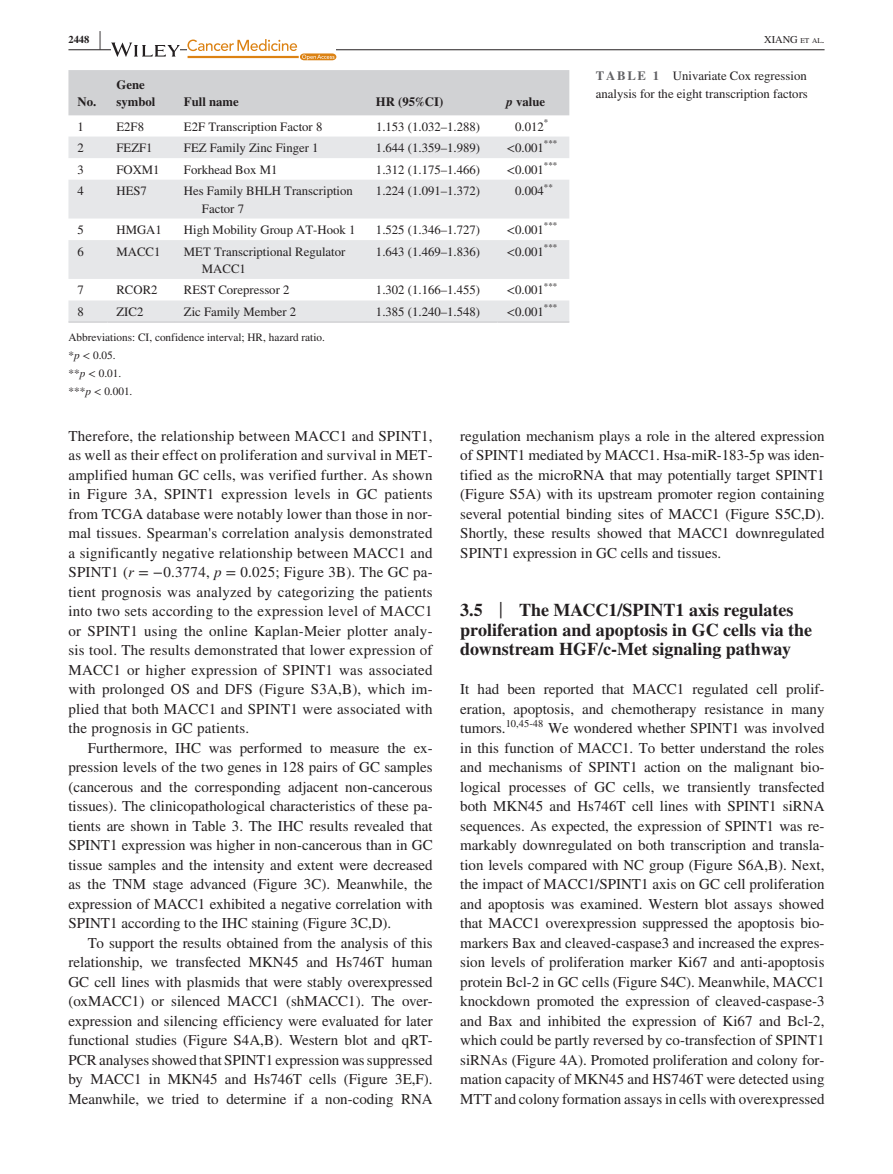
<style>
.page{position:relative;width:893px;height:1174px;background:#fff}
.page>*{position:absolute;margin:0;border:0;box-sizing:border-box;transform-origin:0 0}
.t1{font:700 25.95px "STIX";color:#231f20;scale:.36 1}
.t2{font:700 18px/19.5px "STIX";color:#231f20}
.t3{font:15px/19.5px "STIX";color:#231f20;text-align:justify}
.t4{font:12.75px/17.2px "STIX";color:#231f20}
.t5{font:700 12.75px/17.2px "STIX";color:#231f20}
.t6{font:11.25px/18px "STIX";color:#231f20}
.t7{font:10.5px "STIX";color:#231f20}
.t8{font:10.5px "STIX";color:#231f20}
.t9{font:700 10.5px "STIX";color:#231f20}
.t10{font:8.85px "STIX";color:#231f20}
.s1{font-size:7.35px}
.s2{font-style:italic}
.s3{font-weight:700;color:#636366}
.s4{font-weight:400;font-size:23.7px}
</style>
<div class="page">
<hr style="left:68px;top:49px;width:756px;height:1px;background:#231f20">
<svg style="left:111px;top:43px;width:69px;height:14px"></svg>
<svg style="left:187px;top:39px;width:149px;height:21px"></svg>
<div style="left:68px;top:70px;width:501px;height:45px;background:#d1d2d4"></div>
<svg style="left:68px;top:136px;width:501px;height:185px;fill:#e6e7e9"></svg>
<hr style="left:68px;top:321px;width:39px;height:2px;background:#d1d2d4">
<hr style="left:107px;top:321px;width:68px;height:2px;background:#d1d2d4">
<hr style="left:175px;top:321px;width:192px;height:2px;background:#d1d2d4">
<hr style="left:367px;top:321px;width:130px;height:2px;background:#d1d2d4">
<hr style="left:497px;top:321px;width:72px;height:2px;background:#d1d2d4">
<p class="t9" style="left:68px;top:33px;width:22px">2448</p>
<h1 class="t1" style="left:99px;top:25px;width:7px">|</h1>
<p class="t7" style="left:764px;top:32px;width:62px">XIANG <span class="s1">et al</span>.</p>
<p class="t5" style="left:77px;top:93px;width:20px">No.</p>
<p class="t5" style="left:116px;top:76px;width:40px">Gene symbol</p>
<p class="t5" style="left:184px;top:93px;width:56px">Full name</p>
<p class="t5" style="left:376px;top:93px;width:69px">HR (95%CI)</p>
<p class="t5" style="left:506px;top:93px;width:40px"><span class="s2">p</span> value</p>
<p class="t10" style="left:544px;top:116px;width:6px">*</p>
<p class="t4" style="left:77px;top:118px;width:8px">1</p>
<p class="t4" style="left:116px;top:118px;width:29px">E2F8</p>
<p class="t4" style="left:184px;top:118px;width:140px">E2F Transcription Factor 8</p>
<p class="t4" style="left:376px;top:118px;width:106px">1.153 (1.032–1.288)</p>
<p class="t4" style="left:515px;top:118px;width:30px">0.012</p>
<p class="t10" style="left:544px;top:137px;width:15px">***</p>
<p class="t4" style="left:77px;top:140px;width:8px">2</p>
<p class="t4" style="left:116px;top:140px;width:38px">FEZF1</p>
<p class="t4" style="left:184px;top:140px;width:136px">FEZ Family Zinc Finger 1</p>
<p class="t4" style="left:376px;top:140px;width:106px">1.644 (1.359–1.989)</p>
<p class="t4" style="left:506px;top:140px;width:39px">&lt;0.001</p>
<p class="t10" style="left:544px;top:159px;width:15px">***</p>
<p class="t4" style="left:77px;top:162px;width:8px">3</p>
<p class="t4" style="left:116px;top:162px;width:45px">FOXM1</p>
<p class="t4" style="left:184px;top:162px;width:95px">Forkhead Box M1</p>
<p class="t4" style="left:376px;top:162px;width:106px">1.312 (1.175–1.466)</p>
<p class="t4" style="left:506px;top:162px;width:39px">&lt;0.001</p>
<p class="t10" style="left:544px;top:180px;width:10px">**</p>
<p class="t4" style="left:77px;top:183px;width:8px">4</p>
<p class="t4" style="left:116px;top:183px;width:32px">HES7</p>
<p class="t4" style="left:202px;top:183px;width:152px;text-indent:-18px">Hes Family BHLH Transcription<br>Factor 7</p>
<p class="t4" style="left:376px;top:183px;width:106px">1.224 (1.091–1.372)</p>
<p class="t4" style="left:515px;top:183px;width:30px">0.004</p>
<p class="t10" style="left:544px;top:219px;width:15px">***</p>
<p class="t4" style="left:77px;top:222px;width:8px">5</p>
<p class="t4" style="left:116px;top:222px;width:47px">HMGA1</p>
<p class="t4" style="left:184px;top:222px;width:173px">High Mobility Group AT-Hook 1</p>
<p class="t4" style="left:376px;top:222px;width:106px">1.525 (1.346–1.727)</p>
<p class="t4" style="left:506px;top:222px;width:39px">&lt;0.001</p>
<p class="t10" style="left:544px;top:241px;width:15px">***</p>
<p class="t4" style="left:77px;top:244px;width:8px">6</p>
<p class="t4" style="left:116px;top:244px;width:45px">MACC1</p>
<p class="t4" style="left:202px;top:244px;width:145px;text-indent:-18px">MET Transcriptional Regulator<br>MACC1</p>
<p class="t4" style="left:376px;top:244px;width:106px">1.643 (1.469–1.836)</p>
<p class="t4" style="left:506px;top:244px;width:39px">&lt;0.001</p>
<p class="t10" style="left:544px;top:280px;width:15px">***</p>
<p class="t4" style="left:77px;top:282px;width:8px">7</p>
<p class="t4" style="left:116px;top:282px;width:43px">RCOR2</p>
<p class="t4" style="left:184px;top:282px;width:107px">REST Corepressor 2</p>
<p class="t4" style="left:376px;top:282px;width:106px">1.302 (1.166–1.455)</p>
<p class="t4" style="left:506px;top:282px;width:39px">&lt;0.001</p>
<p class="t10" style="left:544px;top:301px;width:15px">***</p>
<p class="t4" style="left:77px;top:304px;width:8px">8</p>
<p class="t4" style="left:116px;top:304px;width:28px">ZIC2</p>
<p class="t4" style="left:184px;top:304px;width:114px">Zic Family Member 2</p>
<p class="t4" style="left:376px;top:304px;width:106px">1.385 (1.240–1.548)</p>
<p class="t4" style="left:506px;top:304px;width:39px">&lt;0.001</p>
<p class="t6" style="left:68px;top:329px;width:258px">Abbreviations: CI, confidence interval; HR, hazard ratio. *<span class="s2">p</span> &lt; 0.05.<br>**<span class="s2">p</span> &lt; 0.01.<br>***<span class="s2">p</span> &lt; 0.001.</p>
<p class="t4" style="left:596px;top:67px;width:214px;line-height:18px"><span class="s3">TABLE 1</span> Univariate Cox regression analysis for the eight transcription factors</p>
<p class="t3" style="left:68px;top:427px;width:366px">Therefore, the relationship between MACC1 and SPINT1, as well as their effect on proliferation and survival in MET&shy;amplified human GC cells, was verified further. As shown in Figure 3A, SPINT1 expression levels in GC patients from TCGA database were notably lower than those in nor&shy;mal tissues. Spearman's correlation analysis demonstrated a significantly negative relationship between MACC1 and SPINT1 (<span class="s2">r</span> = −0.3774, <span class="s2">p</span> = 0.025; Figure 3B). The GC pa&shy;tient prognosis was analyzed by categorizing the patients into two sets according to the expression level of MACC1 or SPINT1 using the online Kaplan-Meier plotter analy&shy;sis tool. The results demonstrated that lower expression of MACC1 or higher expression of SPINT1 was associated with prolonged OS and DFS (Figure S3A,B), which im&shy;plied that both MACC1 and SPINT1 were associated with the prognosis in GC patients.</p>
<p class="t3" style="left:68px;top:739px;width:366px;text-indent:20px">Furthermore, IHC was performed to measure the ex&shy;pression levels of the two genes in 128 pairs of GC samples (cancerous and the corresponding adjacent non-cancerous tissues). The clinicopathological characteristics of these pa&shy;tients are shown in Table 3. The IHC results revealed that SPINT1 expression was higher in non-cancerous than in GC tissue samples and the intensity and extent were decreased as the TNM stage advanced (Figure 3C). Meanwhile, the expression of MACC1 exhibited a negative correlation with SPINT1 according to the IHC staining (Figure 3C,D).</p>
<p class="t3" style="left:68px;top:934px;width:366px;text-indent:20px">To support the results obtained from the analysis of this relationship, we transfected MKN45 and Hs746T human GC cell lines with plasmids that were stably overexpressed (oxMACC1) or silenced MACC1 (shMACC1). The over&shy;expression and silencing efficiency were evaluated for later functional studies (Figure S4A,B). Western blot and qRT-PCR analyses showed that SPINT1 expression was suppressed by MACC1 in MKN45 and Hs746T cells (Figure 3E,F).<br>Meanwhile, we tried to determine if a non-coding RNA</p>
<p class="t3" style="left:460px;top:427px;width:366px">regulation mechanism plays a role in the altered expression of SPINT1 mediated by MACC1. Hsa-miR-183-5p was iden&shy;tified as the microRNA that may potentially target SPINT1 (Figure S5A) with its upstream promoter region containing several potential binding sites of MACC1 (Figure S5C,D).<br>Shortly, these results showed that MACC1 downregulated SPINT1 expression in GC cells and tissues.</p>
<p class="t2" style="left:460px;top:600px;width:353px">3.5 <span class="s4">|</span> The MACC1/SPINT1 axis regulates proliferation and apoptosis in GC cells via the downstream HGF/c-Met signaling pathway</p>
<p class="t3" style="left:460px;top:680px;width:366px">It had been reported that MACC1 regulated cell prolif&shy;eration, apoptosis, and chemotherapy resistance in many tumors.</p>
<p class="t8" style="left:506px;top:716px;width:39px">10,45-48</p>
<p class="t3" style="left:460px;top:719px;width:366px;text-indent:88px">We wondered whether SPINT1 was involved in this function of MACC1. To better understand the roles and mechanisms of SPINT1 action on the malignant bio&shy;logical processes of GC cells, we transiently transfected both MKN45 and Hs746T cell lines with SPINT1 siRNA sequences. As expected, the expression of SPINT1 was re&shy;markably downregulated on both transcription and transla&shy;tion levels compared with NC group (Figure S6A,B). Next, the impact of MACC1/SPINT1 axis on GC cell proliferation and apoptosis was examined. Western blot assays showed that MACC1 overexpression suppressed the apoptosis bio&shy;markers Bax and cleaved-caspase3 and increased the expres&shy;sion levels of proliferation marker Ki67 and anti-apoptosis protein Bcl-2 in GC cells (Figure S4C). Meanwhile, MACC1 knockdown promoted the expression of cleaved-caspase-3 and Bax and inhibited the expression of Ki67 and Bcl-2, which could be partly reversed by co-transfection of SPINT1 siRNAs (Figure 4A). Promoted proliferation and colony for&shy;mation capacity of MKN45 and HS746T were detected using MTT and colony formation assays in cells with overexpressed</p>
</div>
